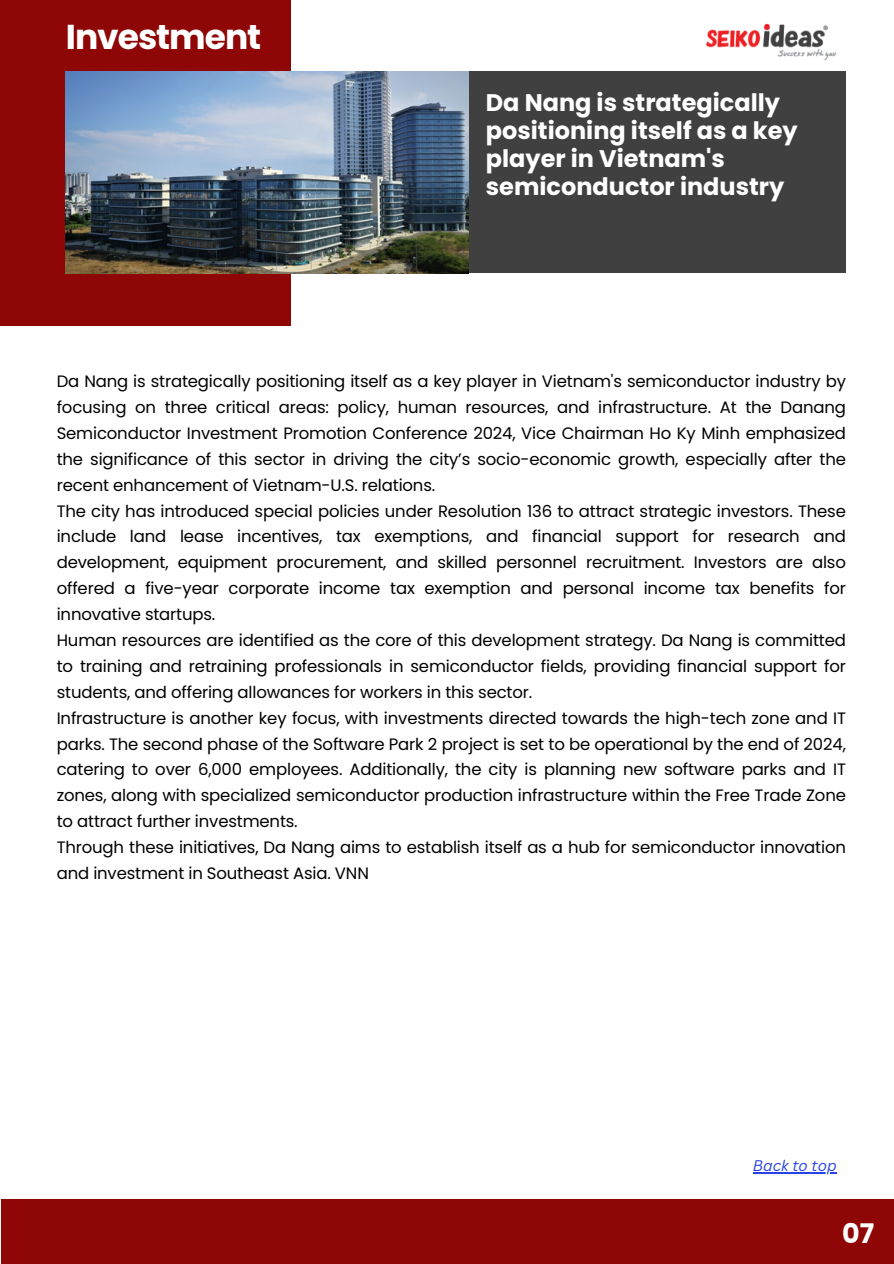
<style>
.page{position:relative;width:894px;height:1264px;background:#fff}
.page>*{position:absolute;margin:0;border:0;box-sizing:border-box;transform-origin:0 0}
.t1{font:700 34.5px "Poppins";letter-spacing:-.03em;color:#fff}
.t2{font:700 27px "Poppins";color:#fff}
.t3{font:700 24px/28.2px "Poppins";color:#fff}
.t4{font:16.5px/25.8px "Poppins";letter-spacing:-.01em;color:#000;text-align:justify}
.t5{font:italic 15px "Canva Sans";color:#2942e6}
</style>
<div class="page">
<div style="left:468px;top:72px;width:377px;height:201px;background:#404041"></div>
<div style="left:0;top:0;width:290px;height:325px;background:#8f0606"></div>
<div style="left:2px;top:1199px;width:891px;height:64px;background:#8f0606"></div>
<img style="left:66px;top:72px;width:403px;height:201px">
<img style="left:706px;top:23px;width:131px;height:37px">
<hr style="left:752px;top:1172px;width:84px;height:1px;background:#2942e6">
<p class="t1" style="left:66px;top:12px;width:197px">Investment</p>
<p class="t3" style="left:485px;top:88px;width:313px">Da Nang is strategically positioning itself as a key player in Vietnam's semiconductor industry</p>
<p class="t4" style="left:57px;top:368px;width:790px">Da Nang is strategically positioning itself as a key player in Vietnam's semiconductor industry by focusing on three critical areas: policy, human resources, and infrastructure. At the Danang Semiconductor Investment Promotion Conference 2024, Vice Chairman Ho Ky Minh emphasized the significance of this sector in driving the city’s socio-economic growth, especially after the recent enhancement of Vietnam-U.S. relations.</p>
<h2 class="t4" style="left:57px;top:498px;width:790px">The city has introduced special policies under Resolution 136 to attract strategic investors. These include land lease incentives, tax exemptions, and financial support for research and development, equipment procurement, and skilled personnel recruitment. Investors are also offered a five-year corporate income tax exemption and personal income tax benefits for innovative startups.</h2>
<p class="t4" style="left:57px;top:627px;width:790px">Human resources are identified as the core of this development strategy. Da Nang is committed to training and retraining professionals in semiconductor fields, providing financial support for students, and offering allowances for workers in this sector.</p>
<p class="t4" style="left:57px;top:705px;width:790px">Infrastructure is another key focus, with investments directed towards the high-tech zone and IT parks. The second phase of the Software Park 2 project is set to be operational by the end of 2024, catering to over 6,000 employees. Additionally, the city is planning new software parks and IT zones, along with specialized semiconductor production infrastructure within the Free Trade Zone to attract further investments.</p>
<p class="t4" style="left:57px;top:834px;width:790px">Through these initiatives, Da Nang aims to establish itself as a hub for semiconductor innovation and investment in Southeast Asia. VNN</p>
<p class="t5" style="left:752px;top:1155px;width:85px">Back to top</p>
<p class="t2" style="left:841px;top:1214px;width:34px">07</p>
</div>
